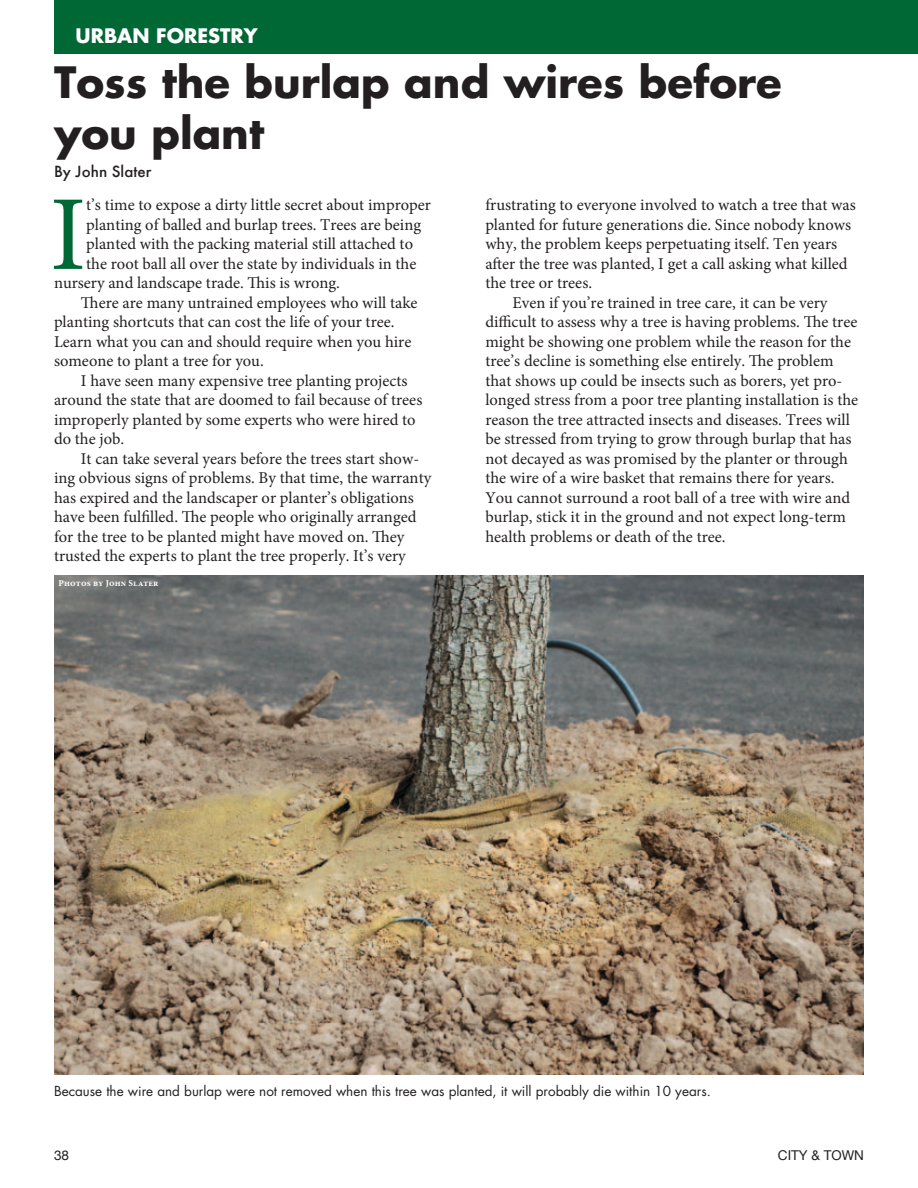
<style>
.page{position:relative;width:918px;height:1188px;background:#fff}
.page>*{position:absolute;margin:0;border:0;box-sizing:border-box;transform-origin:0 0}
.t1{font:106.5px "Minion Pro";color:#006834}
.t2{font:700 42px/50.4px "Futura";color:#231f20}
.t3{font:700 19.5px "Futura";color:#fff}
.t4{font:16.5px "Minion Pro";color:#231f20}
.t5{font:500 15px "Futura";color:#231f20}
.t6{font:13.5px "Futura";color:#231f20}
.t7{font:13.5px "Helvetica Neue";color:#231f20}
.t8{font:700 9px "Minion Pro";letter-spacing:.02em;color:#fff}
</style>
<div class="page">
<div style="left:55px;top:0;width:863px;height:54px;background:#006834"></div>
<img style="left:54px;top:575px;width:810px;height:499px">
<p class="t3" style="left:76px;top:22px;width:30px">Urba</p>
<p class="t3" style="left:132px;top:22px;width:65px">n Forestry</p>
<h2 class="t2" style="left:54px;top:56px;width:729px">Toss the burlap and wires before you plant</h2>
<p class="t5" style="left:54px;top:162px;width:99px">By John Slater</p>
<h1 class="t1" style="left:50px;top:164px;width:38px">I</h1>
<p class="t4" style="left:86px;top:194px;width:346px">t’s time to expose a dirty little secret about improper</p>
<p class="t4" style="left:485px;top:194px;width:372px">frustrating to everyone involved to watch a tree that was</p>
<p class="t4" style="left:485px;top:214px;width:367px">planted for future generations die. Since nobody knows</p>
<p class="t4" style="left:485px;top:233px;width:353px">why, the problem keeps perpetuating itself. Ten years</p>
<p class="t4" style="left:485px;top:253px;width:364px">after the tree was planted, I get a call asking what killed</p>
<p class="t4" style="left:485px;top:272px;width:108px">the tree or trees.</p>
<p class="t4" style="left:512px;top:292px;width:317px">Even if you’re trained in tree care, it can be very</p>
<p class="t4" style="left:485px;top:311px;width:374px">difficult to assess why a tree is having problems. The tree</p>
<p class="t4" style="left:485px;top:331px;width:367px">might be showing one problem while the reason for the</p>
<p class="t4" style="left:485px;top:350px;width:350px">tree’s decline is something else entirely. The problem</p>
<p class="t4" style="left:485px;top:370px;width:359px">that shows up could be insects such as borers, yet pro-</p>
<p class="t4" style="left:485px;top:389px;width:374px">longed stress from a poor tree planting installation is the</p>
<p class="t4" style="left:485px;top:409px;width:366px">reason the tree attracted insects and diseases. Trees will</p>
<p class="t4" style="left:485px;top:428px;width:368px">be stressed from trying to grow through burlap that has</p>
<p class="t4" style="left:485px;top:448px;width:364px">not decayed as was promised by the planter or through</p>
<p class="t4" style="left:485px;top:467px;width:351px">the wire of a wire basket that remains there for years.</p>
<p class="t4" style="left:485px;top:487px;width:366px">You cannot surround a root ball of a tree with wire and</p>
<p class="t4" style="left:485px;top:506px;width:362px">burlap, stick it in the ground and not expect long-term</p>
<p class="t4" style="left:485px;top:526px;width:242px">health problems or death of the tree.</p>
<p class="t4" style="left:86px;top:214px;width:336px">planting of balled and burlap trees. Trees are being</p>
<p class="t4" style="left:86px;top:233px;width:328px">planted with the packing material still attached to</p>
<p class="t4" style="left:86px;top:253px;width:332px">the root ball all over the state by individuals in the</p>
<p class="t4" style="left:54px;top:272px;width:288px">nursery and landscape trade. This is wrong.</p>
<p class="t4" style="left:81px;top:292px;width:338px">There are many untrained employees who will take</p>
<p class="t4" style="left:54px;top:311px;width:342px">planting shortcuts that can cost the life of your tree.</p>
<p class="t4" style="left:54px;top:331px;width:359px">Learn what you can and should require when you hire</p>
<p class="t4" style="left:54px;top:350px;width:211px">someone to plant a tree for you.</p>
<p class="t4" style="left:81px;top:370px;width:328px">I have seen many expensive tree planting projects</p>
<p class="t4" style="left:54px;top:389px;width:370px">around the state that are doomed to fail because of trees</p>
<p class="t4" style="left:54px;top:409px;width:363px">improperly planted by some experts who were hired to</p>
<p class="t4" style="left:54px;top:428px;width:72px">do the job.</p>
<p class="t4" style="left:81px;top:448px;width:340px">It can take several years before the trees start show-</p>
<p class="t4" style="left:54px;top:467px;width:379px">ing obvious signs of problems. By that time, the warranty</p>
<p class="t4" style="left:54px;top:487px;width:361px">has expired and the landscaper or planter’s obligations</p>
<p class="t4" style="left:54px;top:506px;width:364px">have been fulfilled. The people who originally arranged</p>
<p class="t4" style="left:54px;top:526px;width:352px">for the tree to be planted might have moved on. They</p>
<p class="t4" style="left:54px;top:545px;width:353px">trusted the experts to plant the tree properly. It’s very</p>
<p class="t8" style="left:58px;top:577px;width:102px">Photos by John Slater</p>
<p class="t6" style="left:54px;top:1082px;width:658px">Because the wire and burlap were not removed when this tree was planted, it will probably die within 10 years.</p>
<p class="t7" style="left:54px;top:1148px;width:17px">38</p>
<p class="t7" style="left:778px;top:1148px;width:88px">CITY &amp; TOWN</p>
</div>
